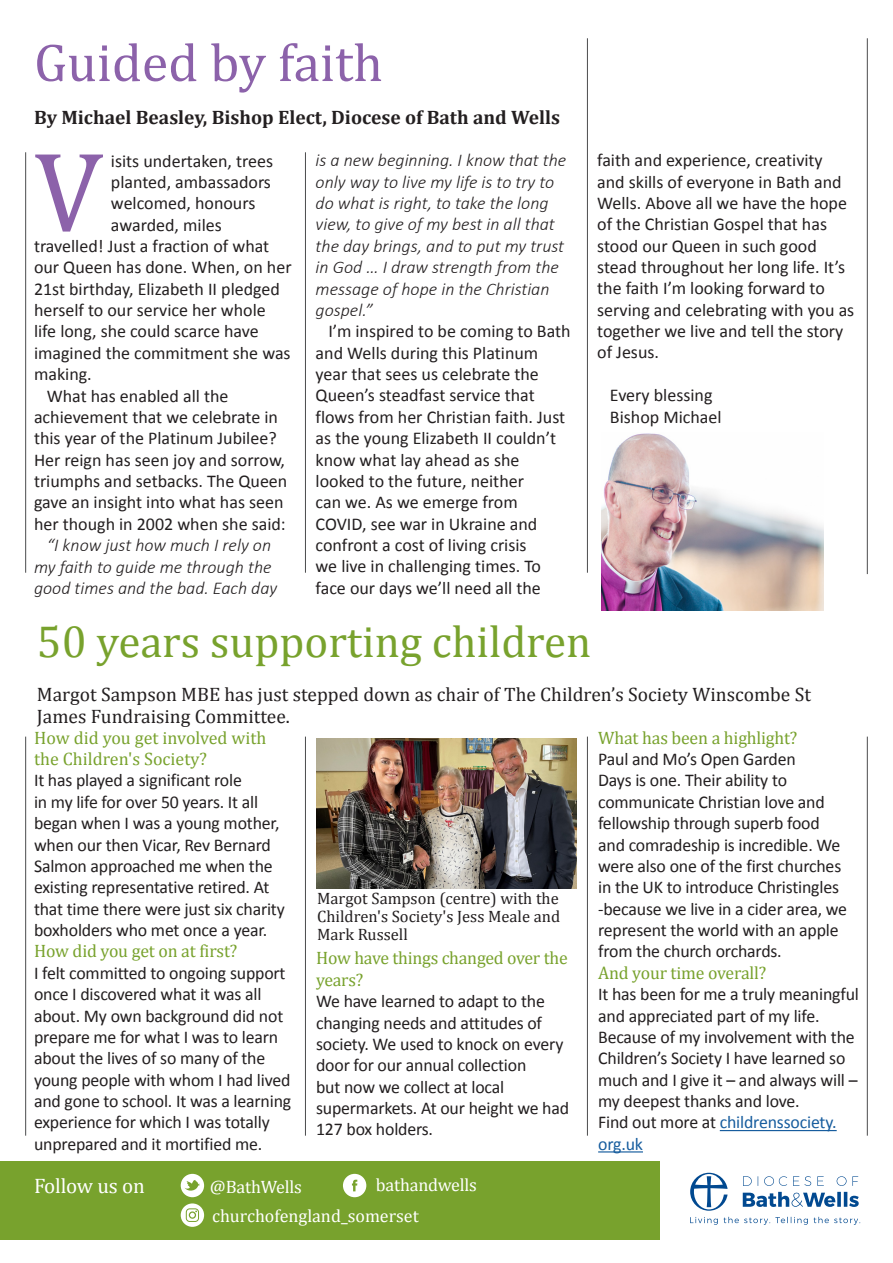
<style>
.page{position:relative;width:893px;height:1263px;background:#fff}
.page>*{position:absolute;margin:0;border:0;box-sizing:border-box;transform-origin:0 0}
.t1{font:114.15px "Cambria";color:#8c62aa}
.t2{font:54px "Cambria";color:#8c62aa}
.t3{font:45px "Cambria";color:#78a22d}
.t4{font:21px "Cambria";letter-spacing:-.01em;color:#fff}
.t5{font:19.5px/21.5px "Cambria";color:#231f20}
.t6{font:700 19.5px "Cambria";color:#231f20}
.t7{font:18px/21.3px "Calibri";letter-spacing:-.01em;color:#231f20}
.t8{font:italic 300 18px/21.3px "Calibri";color:#231f20;text-align:center}
.t9{font:18px/21.3px "Cambria";letter-spacing:-.01em;color:#78a22d}
.t10{font:18px/31.2px "Cambria";letter-spacing:-.01em;color:#fff}
.t11{font:16.5px/18.1px "Cambria";color:#231f20;text-align:justify}
.s1{color:#175d9e}
</style>
<div class="page">
<hr style="left:867px;top:38px;width:1px;height:536px;background:#4b4c4d">
<hr style="left:867px;top:737px;width:1px;height:399px;background:#4b4c4d">
<hr style="left:25px;top:152px;width:1px;height:421px;background:#4b4c4d">
<hr style="left:587px;top:38px;width:1px;height:535px;background:#4b4c4d">
<hr style="left:587px;top:737px;width:1px;height:399px;background:#4b4c4d">
<img style="left:601px;top:433px;width:223px;height:178px">
<hr style="left:720px;top:1130px;width:117px;height:1px;background:#175d9e">
<hr style="left:598px;top:1151px;width:45px;height:1px;background:#175d9e">
<hr style="left:305px;top:737px;width:1px;height:399px;background:#4b4c4d">
<hr style="left:25px;top:737px;width:1px;height:399px;background:#4b4c4d">
<hr style="left:305px;top:152px;width:1px;height:421px;background:#4b4c4d">
<img style="left:316px;top:738px;width:261px;height:150px">
<svg style="left:690px;top:1173px;width:38px;height:38px"></svg>
<svg style="left:743px;top:1176px;width:9px;height:10px"></svg>
<svg style="left:758px;top:1176px;width:29px;height:10px"></svg>
<svg style="left:793px;top:1176px;width:18px;height:10px"></svg>
<svg style="left:817px;top:1176px;width:7px;height:10px"></svg>
<svg style="left:837px;top:1176px;width:9px;height:10px"></svg>
<svg style="left:852px;top:1176px;width:6px;height:10px"></svg>
<svg style="left:743px;top:1192px;width:116px;height:15px"></svg>
<svg style="left:690px;top:1217px;width:170px;height:8px"></svg>
<div style="left:0;top:1161px;width:660px;height:78px;background:#78a22d"></div>
<svg style="left:181px;top:1174px;width:23px;height:23px"></svg>
<svg style="left:343px;top:1174px;width:23px;height:23px"></svg>
<svg style="left:181px;top:1203px;width:23px;height:24px"></svg>
<h2 class="t2" style="left:34px;top:31px;width:350px">Guided by faith</h2>
<p class="t6" style="left:34px;top:103px;width:527px">By Michael Beasley, Bishop Elect, Diocese of Bath and Wells</p>
<h1 class="t1" style="left:34px;top:124px;width:70px">V</h1>
<p class="t7" style="left:111px;top:150px;width:164px">isits undertaken, trees</p>
<p class="t7" style="left:111px;top:171px;width:162px">planted, ambassadors</p>
<p class="t7" style="left:111px;top:193px;width:146px">welcomed, honours</p>
<p class="t7" style="left:111px;top:214px;width:112px">awarded, miles</p>
<p class="t7" style="left:34px;top:235px;width:237px">travelled! Just a fraction of what</p>
<p class="t7" style="left:34px;top:257px;width:259px">our Queen has done. When, on her</p>
<p class="t7" style="left:34px;top:278px;width:247px">21st birthday, Elizabeth II pledged</p>
<p class="t7" style="left:34px;top:300px;width:233px">herself to our service her whole</p>
<p class="t7" style="left:34px;top:321px;width:226px">life long, she could scarce have</p>
<p class="t7" style="left:34px;top:342px;width:258px">imagined the commitment she was</p>
<p class="t7" style="left:34px;top:364px;width:59px">making.</p>
<p class="t7" style="left:47px;top:385px;width:183px">What has enabled all the</p>
<p class="t7" style="left:34px;top:406px;width:246px">achievement that we celebrate in</p>
<p class="t7" style="left:34px;top:428px;width:244px">this year of the Platinum Jubilee?</p>
<p class="t7" style="left:34px;top:449px;width:252px">Her reign has seen joy and sorrow,</p>
<p class="t7" style="left:34px;top:470px;width:255px">triumphs and setbacks. The Queen</p>
<p class="t7" style="left:34px;top:492px;width:251px">gave an insight into what has seen</p>
<p class="t7" style="left:34px;top:513px;width:253px">her though in 2002 when she said:</p>
<p class="t8" style="left:34px;top:534px;width:245px">“I know just how much I rely on my faith to guide me through the good times and the bad. Each day</p>
<p class="t8" style="left:316px;top:150px;width:252px;text-align:left">is a new beginning. I know that the only way to live my life is to try to do what is right, to take the long view, to give of my best in all that the day brings, and to put my trust in God … I draw strength from the message of hope in the Christian gospel.”</p>
<p class="t7" style="left:316px;top:321px;width:257px;text-indent:13px">I’m inspired to be coming to Bath and Wells during this Platinum year that sees us celebrate the<br>Queen’s steadfast service that flows from her Christian faith. Just as the young Elizabeth II couldn’t know what lay ahead as she looked to the future, neither<br>can we. As we emerge from<br>COVID, see war in Ukraine and confront a cost of living crisis<br>we live in challenging times. To face our days we’ll need all the</p>
<p class="t7" style="left:597px;top:150px;width:259px">faith and experience, creativity and skills of everyone in Bath and<br>Wells. Above all we have the hope of the Christian Gospel that has stood our Queen in such good stead throughout her long life. It’s the faith I’m looking forward to serving and celebrating with you as together we live and tell the story of Jesus.</p>
<p class="t7" style="left:610px;top:385px;width:113px">Every blessing<br>Bishop Michael</p>
<h3 class="t3" style="left:37px;top:615px;width:556px">50 years supporting children</h3>
<p class="t5" style="left:37px;top:684px;width:776px">Margot Sampson MBE has just stepped down as chair of The Children’s Society Winscombe St<br>James Fundraising Committee.</p>
<p class="t9" style="left:34px;top:727px;width:234px">How did you get involved with the Children's Society?</p>
<p class="t7" style="left:34px;top:770px;width:252px">It has played a significant role<br>in my life for over 50 years. It all began when I was a young mother, when our then Vicar, Rev Bernard<br>Salmon approached me when the existing representative retired. At that time there were just six charity boxholders who met once a year.</p>
<p class="t9" style="left:34px;top:940px;width:205px">How did you get on at first?</p>
<p class="t7" style="left:34px;top:962px;width:259px">I felt committed to ongoing support once I discovered what it was all about. My own background did not prepare me for what I was to learn about the lives of so many of the young people with whom I had lived and gone to school. It was a learning experience for which I was totally unprepared and it mortified me.</p>
<p class="t9" style="left:598px;top:727px;width:201px">What has been a highlight?</p>
<p class="t7" style="left:598px;top:748px;width:250px">Paul and Mo’s Open Garden<br>Days is one. Their ability to communicate Christian love and fellowship through superb food and comradeship is incredible. We were also one of the first churches in the UK to introduce Christingles -because we live in a cider area, we represent the world with an apple from the church orchards.</p>
<p class="t9" style="left:598px;top:962px;width:170px">And your time overall?</p>
<p class="t7" style="left:598px;top:983px;width:262px">It has been for me a truly meaningful and appreciated part of my life.<br>Because of my involvement with the<br>Children’s Society I have learned so much and I give it – and always will – my deepest thanks and love.<br>Find out more at <span class="s1">childrenssociety. org.uk</span></p>
<p class="t11" style="left:317px;top:889px;width:245px">Margot Sampson (centre) with the Children's Society's Jess Meale and Mark Russell</p>
<p class="t9" style="left:316px;top:947px;width:253px">How have things changed over the years?</p>
<p class="t7" style="left:316px;top:991px;width:255px">We have learned to adapt to the changing needs and attitudes of society. We used to knock on every door for our annual collection<br>but now we collect at local supermarkets. At our height we had<br>127 box holders.</p>
<p class="t4" style="left:34px;top:1173px;width:112px">Follow us on</p>
<p class="t10" style="left:210px;top:1171px;width:93px">@BathWells</p>
<p class="t10" style="left:212px;top:1169px;width:266px;text-indent:164px">bathandwells churchofengland_somerset</p>
</div>
